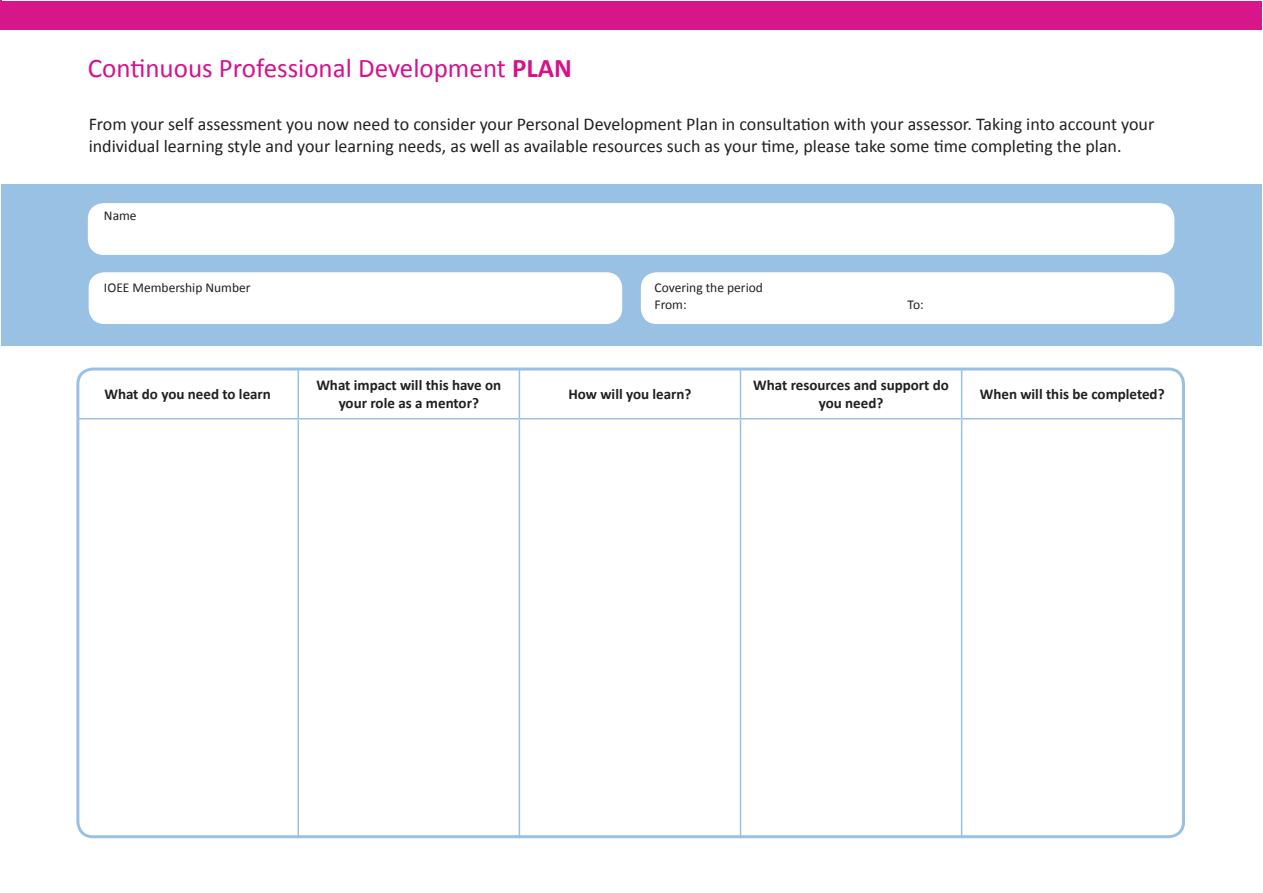
<style>
.page{position:relative;width:1263px;height:893px;background:#fff}
.page>*{position:absolute;margin:0;border:0;box-sizing:border-box;transform-origin:0 0}
.t1{font:27px "Calibri";color:#d5128c}
.t2{font:18px/21.6px "Calibri";color:#231f20}
.t3{font:700 15px/18px "Calibri";color:#231f20;text-align:center}
.t4{font:13.5px "Calibri";color:#231f20}
.s1{font-weight:700}
</style>
<div class="page">
<div style="left:1px;top:1px;width:1261px;height:28px;background:#d71689"></div>
<div style="left:1px;top:185px;width:1260px;height:161px;background:#99c1e3"></div>
<div style="left:89px;top:204px;width:1085px;height:50px;background:#fff;border-radius:15px"></div>
<div style="left:88px;top:203px;width:1086px;height:52px;border:2px solid #fff;border-radius:15px"></div>
<div style="left:89px;top:273px;width:532px;height:50px;background:#fff;border-radius:15px"></div>
<div style="left:89px;top:272px;width:533px;height:52px;border:2px solid #fff;border-radius:15px"></div>
<div style="left:642px;top:273px;width:532px;height:50px;background:#fff;border-radius:15px"></div>
<div style="left:641px;top:272px;width:533px;height:52px;border:2px solid #fff;border-radius:15px"></div>
<hr style="left:962px;top:418px;width:221px;height:1px;background:#99c1e3">
<hr style="left:519px;top:369px;width:1px;height:49px;background:#99c1e3">
<hr style="left:740px;top:369px;width:1px;height:49px;background:#99c1e3">
<hr style="left:961px;top:369px;width:1px;height:49px;background:#99c1e3">
<hr style="left:298px;top:418px;width:221px;height:1px;background:#99c1e3">
<hr style="left:519px;top:418px;width:221px;height:1px;background:#99c1e3">
<hr style="left:519px;top:419px;width:1px;height:419px;background:#99c1e3">
<hr style="left:740px;top:418px;width:222px;height:1px;background:#99c1e3">
<hr style="left:740px;top:419px;width:1px;height:419px;background:#99c1e3">
<hr style="left:961px;top:419px;width:1px;height:419px;background:#99c1e3">
<hr style="left:297px;top:369px;width:2px;height:49px;background:#99c1e3">
<hr style="left:77px;top:418px;width:221px;height:1px;background:#99c1e3">
<hr style="left:297px;top:419px;width:2px;height:419px;background:#99c1e3">
<div style="left:76px;top:368px;width:1109px;height:470px;border:3px solid #99c1e3;border-radius:15px"></div>
<svg style="left:0;top:0;width:1px;height:29px"></svg>
<p class="t1" style="left:88px;top:52px;width:486px">Continuous Professional Development <span class="s1">PLAN</span></p>
<p class="t2" style="left:89px;top:112px;width:1067px">From your self assessment you now need to consider your Personal Development Plan in consultation with your assessor. Taking into account your individual learning style and your learning needs, as well as available resources such as your time, please take some time completing the plan.</p>
<p class="t4" style="left:104px;top:207px;width:34px">Name</p>
<p class="t4" style="left:104px;top:279px;width:148px">IOEE Membership Number</p>
<p class="t4" style="left:654px;top:279px;width:110px">Covering the period</p>
<p class="t4" style="left:654px;top:296px;width:34px">From:</p>
<p class="t4" style="left:908px;top:296px;width:18px">To:</p>
<p class="t3" style="left:104px;top:385px;width:168px">What do you need to learn</p>
<p class="t3" style="left:316px;top:376px;width:186px">What impact will this have on your role as a mentor?</p>
<p class="t3" style="left:568px;top:385px;width:125px">How will you learn?</p>
<p class="t3" style="left:753px;top:376px;width:197px">What resources and support do you need?</p>
<p class="t3" style="left:980px;top:385px;width:186px">When will this be completed?</p>
</div>
